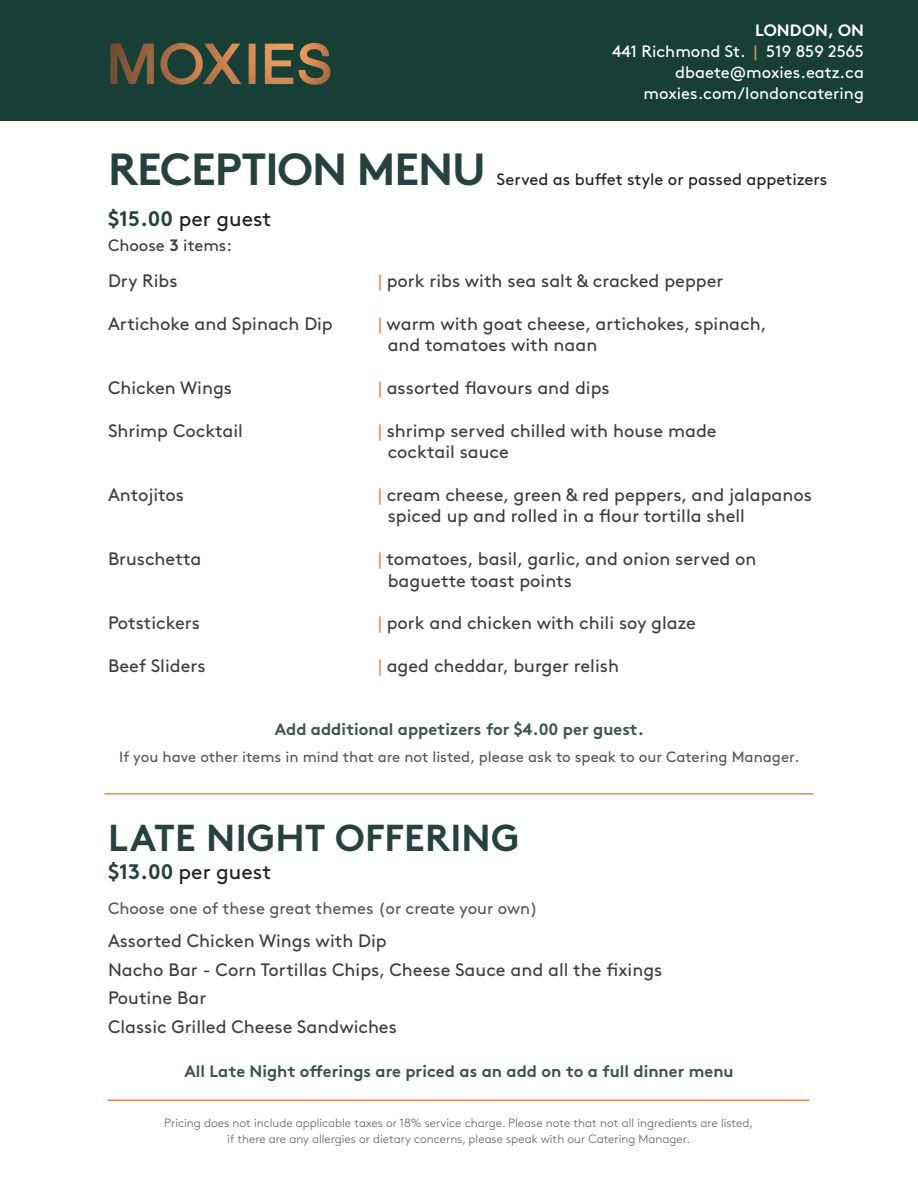
<style>
.page{position:relative;width:918px;height:1188px;background:#fff}
.page>*{position:absolute;margin:0;border:0;box-sizing:border-box;transform-origin:0 0}
.t1{font:700 45px "Brown";letter-spacing:-.025em;color:#25423e}
.t2{font:700 37.5px "Brown";letter-spacing:.005em;color:#25423e}
.t3{font:21px "Brown";color:#231f20}
.Dinner_Buffet_Descriptions_dark{font:18px/21.6px "Brown";color:#3e3e3f}
.Dinner_Buffet_Descriptions_dark_2{font:18px "Brown";color:#3e3e3f}
.t4{font:700 16.5px "Brown";color:#3b5551}
.t5{font:16.5px/21px "Brown";color:#fff;text-align:right}
.Dinner_Buffet_Descriptions_dark-2{font:16.5px "Brown";color:#57585a}
.t6{font:16.5px "Brown";color:#231f20}
.Dinner_Buffet_Descriptions_dark-3{font:16.5px "Brown";color:#3e3e3f}
.t7{font:15px "Brown";color:#57585a}
.Fine_print{font:300 12px/16.5px "Brown";color:#57585a;text-align:center}
.s1{font-weight:700}
.s2{color:#d98b57}
.s3{font-weight:700;color:#25423e}
.s4{color:#dd9668}
</style>
<div class="page">
<div style="left:0;top:0;width:918px;height:121px;background:#173f35"></div>
<img style="left:249px;top:44px;width:7px;height:40px">
<img style="left:265px;top:44px;width:28px;height:40px">
<img style="left:299px;top:43px;width:31px;height:42px">
<img style="left:160px;top:43px;width:81px;height:42px">
<img style="left:110px;top:44px;width:44px;height:40px">
<hr style="left:107px;top:1100px;width:702px;height:1px;background:#d98b57">
<hr style="left:104px;top:793px;width:710px;height:2px;background:#d98b57">
<p class="t5" style="left:612px;top:18px;width:253px"><span class="s1">LONDON, ON<br></span>441 Richmond St. <span class="s2">|</span> 519 859 2565 dbaete@moxies.eatz.ca moxies.com/londoncatering</p>
<h1 class="t1" style="left:108px;top:133px;width:379px">RECEPTION MENU</h1>
<h1 class="t6" style="left:497px;top:167px;width:332px">Served as buffet style or passed appetizers</h1>
<h2 class="t3" style="left:108px;top:203px;width:165px"><span class="s3">$15.00</span> per guest</h2>
<p class="Dinner_Buffet_Descriptions_dark-3" style="left:108px;top:232px;width:126px">Choose <span class="s1">3</span> items:</p>
<p class="Dinner_Buffet_Descriptions_dark" style="left:108px;top:269px;width:71px">Dry Ribs</p>
<p class="Dinner_Buffet_Descriptions_dark" style="left:378px;top:269px;width:347px"><span class="s4">|</span> pork ribs with sea salt &amp; cracked pepper</p>
<p class="Dinner_Buffet_Descriptions_dark" style="left:108px;top:311px;width:226px">Artichoke and Spinach Dip</p>
<p class="Dinner_Buffet_Descriptions_dark" style="left:388px;top:311px;width:381px;text-indent:-10px"><span class="s4">|</span> warm with goat cheese, artichokes, spinach, and tomatoes with naan</p>
<p class="Dinner_Buffet_Descriptions_dark" style="left:108px;top:376px;width:126px">Chicken Wings</p>
<p class="Dinner_Buffet_Descriptions_dark" style="left:378px;top:376px;width:233px"><span class="s4">|</span> assorted flavours and dips</p>
<p class="Dinner_Buffet_Descriptions_dark" style="left:108px;top:418px;width:137px">Shrimp Cocktail</p>
<p class="Dinner_Buffet_Descriptions_dark" style="left:388px;top:418px;width:331px;text-indent:-10px"><span class="s4">|</span> shrimp served chilled with house made cocktail sauce</p>
<p class="Dinner_Buffet_Descriptions_dark" style="left:108px;top:482px;width:78px">Antojitos</p>
<p class="Dinner_Buffet_Descriptions_dark" style="left:388px;top:482px;width:426px;text-indent:-10px"><span class="s4">|</span> cream cheese, green &amp; red peppers, and jalapanos spiced up and rolled in a flour tortilla shell</p>
<p class="Dinner_Buffet_Descriptions_dark" style="left:108px;top:547px;width:95px">Bruschetta</p>
<p class="Dinner_Buffet_Descriptions_dark" style="left:388px;top:547px;width:370px;text-indent:-10px"><span class="s4">|</span> tomatoes, basil, garlic, and onion served on baguette toast points</p>
<p class="Dinner_Buffet_Descriptions_dark" style="left:108px;top:611px;width:93px">Potstickers</p>
<p class="Dinner_Buffet_Descriptions_dark" style="left:378px;top:611px;width:320px"><span class="s4">|</span> pork and chicken with chili soy glaze</p>
<p class="Dinner_Buffet_Descriptions_dark" style="left:108px;top:653px;width:99px">Beef Sliders</p>
<p class="Dinner_Buffet_Descriptions_dark" style="left:378px;top:653px;width:243px"><span class="s4">|</span> aged cheddar, burger relish</p>
<h3 class="t4" style="left:275px;top:715px;width:371px">Add additional appetizers for $4.00 per guest.</h3>
<p class="t7" style="left:119px;top:745px;width:682px">If you have other items in mind that are not listed, please ask to speak to our Catering Manager.</p>
<h1 class="t2" style="left:108px;top:807px;width:413px">LATE NIGHT OFFERING</h1>
<p class="t3" style="left:108px;top:856px;width:165px"><span class="s3">$13.00</span> per guest</p>
<p class="Dinner_Buffet_Descriptions_dark-2" style="left:108px;top:896px;width:431px">Choose one of these great themes (or create your own)</p>
<p class="Dinner_Buffet_Descriptions_dark_2" style="left:108px;top:927px;width:280px">Assorted Chicken Wings with Dip</p>
<p class="Dinner_Buffet_Descriptions_dark_2" style="left:108px;top:956px;width:556px">Nacho Bar - Corn Tortillas Chips, Cheese Sauce and all the fixings</p>
<p class="Dinner_Buffet_Descriptions_dark_2" style="left:108px;top:984px;width:100px">Poutine Bar</p>
<p class="Dinner_Buffet_Descriptions_dark_2" style="left:108px;top:1013px;width:290px">Classic Grilled Cheese Sandwiches</p>
<h3 class="t4" style="left:184px;top:1058px;width:551px">All Late Night offerings are priced as an add on to a full dinner menu</h3>
<p class="Fine_print" style="left:164px;top:1113px;width:590px">Pricing does not include applicable taxes or 18% service charge. Please note that not all ingredients are listed, if there are any allergies or dietary concerns, please speak with our Catering Manager.</p>
</div>
